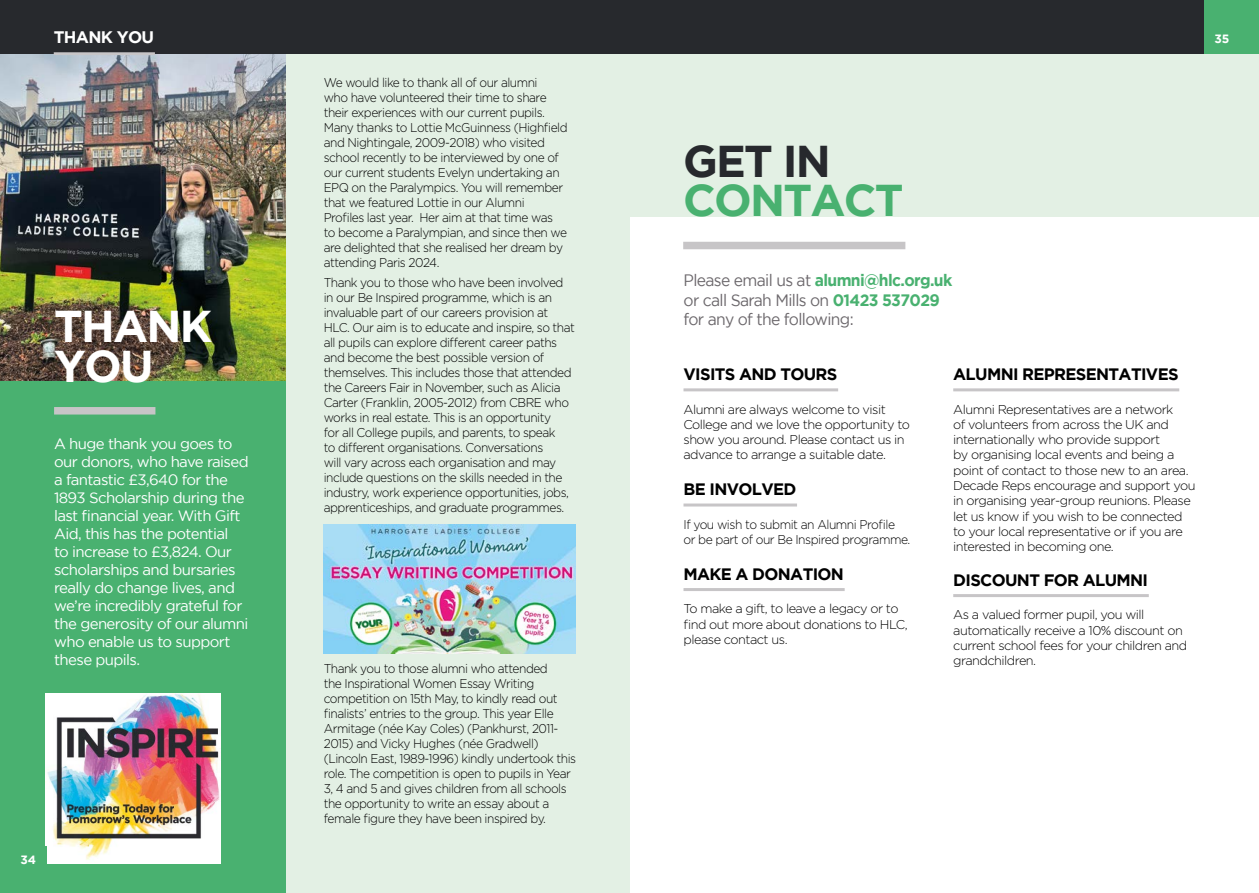
<style>
.page{position:relative;width:1259px;height:893px;background:#fff}
.page>*{position:absolute;margin:0;border:0;box-sizing:border-box;transform-origin:0 0}
.t1{font:700 44.4px/39.5px "Gotham";letter-spacing:-.04em;color:#fff}
.t2{font:700 44.4px "Gotham";letter-spacing:-.04em;color:#49b170}
.t3{font:700 44.4px "Gotham";color:#27292d}
.t4{font:700 16.65px "Gotham";letter-spacing:-.04em;color:#fff}
.t5{font:16.5px/19.5px "Gotham";letter-spacing:-.04em;color:#6c686c;scale:.95 1}
.t6{font:700 16.5px "Gotham";letter-spacing:-.04em;color:#000}
.t7{font:15px/18px "Gotham";letter-spacing:-.04em;color:#fff}
.t8{font:300 12.75px/15px "Gotham";letter-spacing:-.04em;color:#000;scale:.94 1}
.t9{font:300 12.75px/15.3px "Gotham";letter-spacing:-.04em;color:#000}
.t10{font:300 12.75px/15.3px "Gotham";letter-spacing:-.04em;color:#000;scale:.95 1}
.t11{font:700 12px "Gotham";color:#fff}
.s1{font-weight:700;color:#49b170}
</style>
<div class="page">
<div style="left:0;top:0;width:1259px;height:54px;background:#27292d"></div>
<div style="left:286px;top:54px;width:343px;height:839px;background:#e3f0e4"></div>
<div style="left:629px;top:54px;width:630px;height:163px;background:#e3f0e4"></div>
<div style="left:683px;top:242px;width:222px;height:7px;background:#c7c5c7"></div>
<div style="left:0;top:54px;width:286px;height:839px;background:#49b170"></div>
<img style="left:0;top:54px;width:286px;height:326px">
<img style="left:46px;top:693px;width:175px;height:170px">
<div style="left:54px;top:407px;width:101px;height:8px;background:#c7c5c7"></div>
<hr style="left:54px;top:52px;width:101px;height:3px;background:#c7c5c7">
<hr style="left:683px;top:388px;width:155px;height:3px;background:#c7c5c7">
<hr style="left:683px;top:503px;width:114px;height:3px;background:#c7c5c7">
<hr style="left:683px;top:588px;width:161px;height:3px;background:#c7c5c7">
<hr style="left:953px;top:388px;width:226px;height:3px;background:#c7c5c7">
<hr style="left:953px;top:594px;width:195px;height:3px;background:#c7c5c7">
<img style="left:324px;top:525px;width:251px;height:129px">
<div style="left:0;top:846px;width:47px;height:47px;background:#49b170"></div>
<div style="left:1204px;top:0;width:55px;height:54px;background:#49b170"></div>
<h2 class="t4" style="left:54px;top:27px;width:102px">THANK YOU</h2>
<h1 class="t1" style="left:54px;top:305px;width:160px">THANK<br>YOU</h1>
<p class="t7" style="left:54px;top:434px;width:196px">A huge thank you goes to our donors, who have raised a fantastic £3,640 for the<br>1893 Scholarship during the last financial year. With Gift<br>Aid, this has the potential<br>to increase to £3,824. Our scholarships and bursaries really do change lives, and we’re incredibly grateful for the generosity of our alumni who enable us to support these pupils.</p>
<p class="t11" style="left:21px;top:852px;width:17px">34</p>
<p class="t8" style="left:324px;top:74px;width:261px">We would like to thank all of our alumni<br>who have volunteered their time to share their experiences with our current pupils.<br>Many thanks to Lottie McGuinness (Highfield and Nightingale, 2009-2018) who visited school recently to be interviewed by one of our current students Evelyn undertaking an EPQ on the Paralympics. You will remember that we featured Lottie in our Alumni Profiles last year. Her aim at that time was to become a Paralympian, and since then we are delighted that she realised her dream by attending Paris 2024.</p>
<p class="t8" style="left:324px;top:275px;width:269px">Thank you to those who have been involved in our Be Inspired programme, which is an invaluable part of our careers provision at HLC. Our aim is to educate and inspire, so that all pupils can explore different career paths and become the best possible version of themselves. This includes those that attended the Careers Fair in November, such as Alicia Carter (Franklin, 2005-2012) from CBRE who works in real estate. This is an opportunity<br>for all College pupils, and parents, to speak<br>to different organisations. Conversations<br>will vary across each organisation and may include questions on the skills needed in the industry, work experience opportunities, jobs, apprenticeships, and graduate programmes.</p>
<p class="t8" style="left:324px;top:660px;width:270px">Thank you to those alumni who attended<br>the Inspirational Women Essay Writing competition on 15th May, to kindly read out finalists’ entries to the group. This year Elle Armitage (née Kay Coles) (Pankhurst, 2011- 2015) and Vicky Hughes (née Gradwell) (Lincoln East, 1989-1996) kindly undertook this role. The competition is open to pupils in Year 3, 4 and 5 and gives children from all schools the opportunity to write an essay about a female figure they have been inspired by.</p>
<p class="t11" style="left:1214px;top:32px;width:16px">35</p>
<h1 class="t3" style="left:683px;top:135px;width:149px">GET IN</h1>
<h1 class="t2" style="left:683px;top:175px;width:222px">CONTACT</h1>
<p class="t5" style="left:683px;top:270px;width:284px">Please email us at <span class="s1">alumni@hlc.org.uk </span>or call Sarah Mills on <span class="s1">01423 537029 </span>for any of the following:</p>
<p class="t6" style="left:683px;top:364px;width:155px">VISITS AND TOURS</p>
<p class="t9" style="left:683px;top:401px;width:228px">Alumni are always welcome to visit College and we love the opportunity to show you around. Please contact us in advance to arrange a suitable date.</p>
<p class="t6" style="left:683px;top:480px;width:114px">BE INVOLVED</p>
<p class="t10" style="left:683px;top:516px;width:240px">If you wish to submit an Alumni Profile or be part of our Be Inspired programme.</p>
<p class="t6" style="left:683px;top:564px;width:162px">MAKE A DONATION</p>
<p class="t9" style="left:683px;top:601px;width:226px">To make a gift, to leave a legacy or to find out more about donations to HLC, please contact us.</p>
<p class="t6" style="left:953px;top:364px;width:227px">ALUMNI REPRESENTATIVES</p>
<p class="t9" style="left:953px;top:401px;width:244px">Alumni Representatives are a network<br>of volunteers from across the UK and internationally who provide support<br>by organising local events and being a point of contact to those new to an area.<br>Decade Reps encourage and support you in organising year-group reunions. Please let us know if you wish to be connected to your local representative or if you are interested in becoming one.</p>
<p class="t6" style="left:953px;top:570px;width:196px">DISCOUNT FOR ALUMNI</p>
<p class="t9" style="left:953px;top:607px;width:235px">As a valued former pupil, you will automatically receive a 10% discount on current school fees for your children and grandchildren.</p>
</div>
